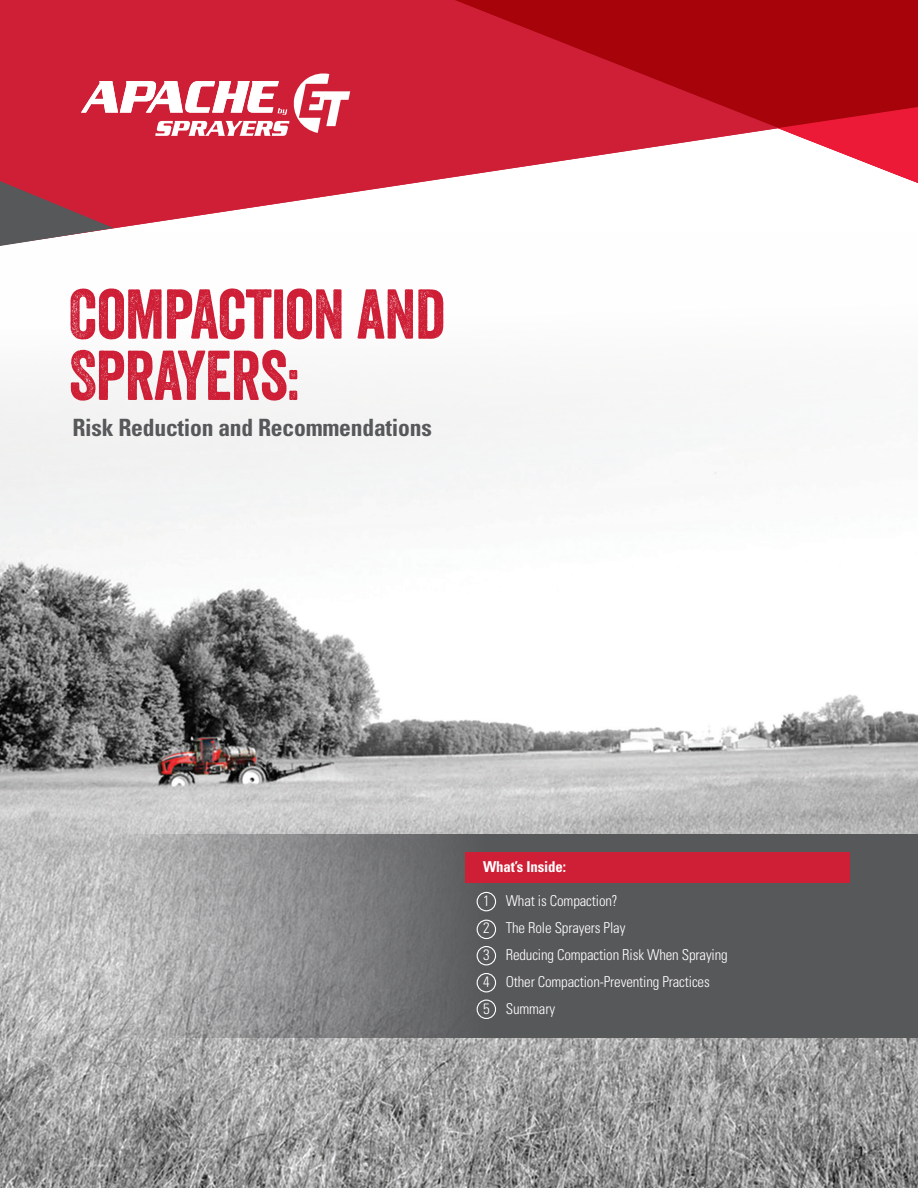
<style>
.page{position:relative;width:918px;height:1188px;background:#fff}
.page>*{position:absolute;margin:0;border:0;box-sizing:border-box;transform-origin:0 0}
.t1{font:68.1px/61.3px "Veneer";letter-spacing:-.01em;color:#ce1f36}
.t2{font:700 condensed 23.85px "Univers";letter-spacing:-.01em;color:#57585a}
.t3{font:300 condensed 15px/27px "Univers";letter-spacing:-.01em;color:#fff}
.t4{font:700 condensed 15px "Univers";letter-spacing:-.01em;color:#fff}
.t5{font:700 condensed 13.5px "Univers";color:#231f20}
</style>
<div class="page">
<img style="left:0;top:384px;width:918px;height:804px">
<svg style="left:111px;top:834px;width:807px;height:204px;background:#727274"></svg>
<svg style="left:0;top:0;width:295px;height:229px;fill:#ce1f36"></svg>
<svg style="left:62px;top:0;width:856px;height:201px;background:#ca3445"></svg>
<svg style="left:81px;top:73px;width:269px;height:63px"></svg>
<div style="left:465px;top:852px;width:385px;height:30px;background:#ce1f36"></div>
<div style="left:477px;top:892px;width:19px;height:19px;border:1px solid #fff;border-radius:50%"></div>
<div style="left:477px;top:920px;width:19px;height:19px;border:1px solid #fff;border-radius:50%"></div>
<div style="left:477px;top:973px;width:19px;height:19px;border:1px solid #fff;border-radius:50%"></div>
<div style="left:477px;top:1000px;width:19px;height:19px;border:1px solid #fff;border-radius:50%"></div>
<div style="left:477px;top:946px;width:19px;height:19px;border:1px solid #fff;border-radius:50%"></div>
<svg style="left:778px;top:104px;width:140px;height:93px"></svg>
<svg style="left:0;top:181px;width:114px;height:65px;background:#995963"></svg>
<h1 class="t1" style="left:69px;top:283px;width:378px">COMPACTION AND<br>SPRAYERS:</h1>
<h2 class="t2" style="left:72px;top:413px;width:361px">Risk Reduction and Recommendations</h2>
<p class="t4" style="left:483px;top:858px;width:84px">What’s Inside:</p>
<p class="t3" style="left:483px;top:887px;width:246px">1 What is Compaction?<br>2 The Role Sprayers Play<br>3 Reducing Compaction Risk When Spraying<br>4 Other Compaction-Preventing Practices<br>5 Summary</p>
<p class="t5" style="left:858px;top:1143px;width:7px">1</p>
</div>
